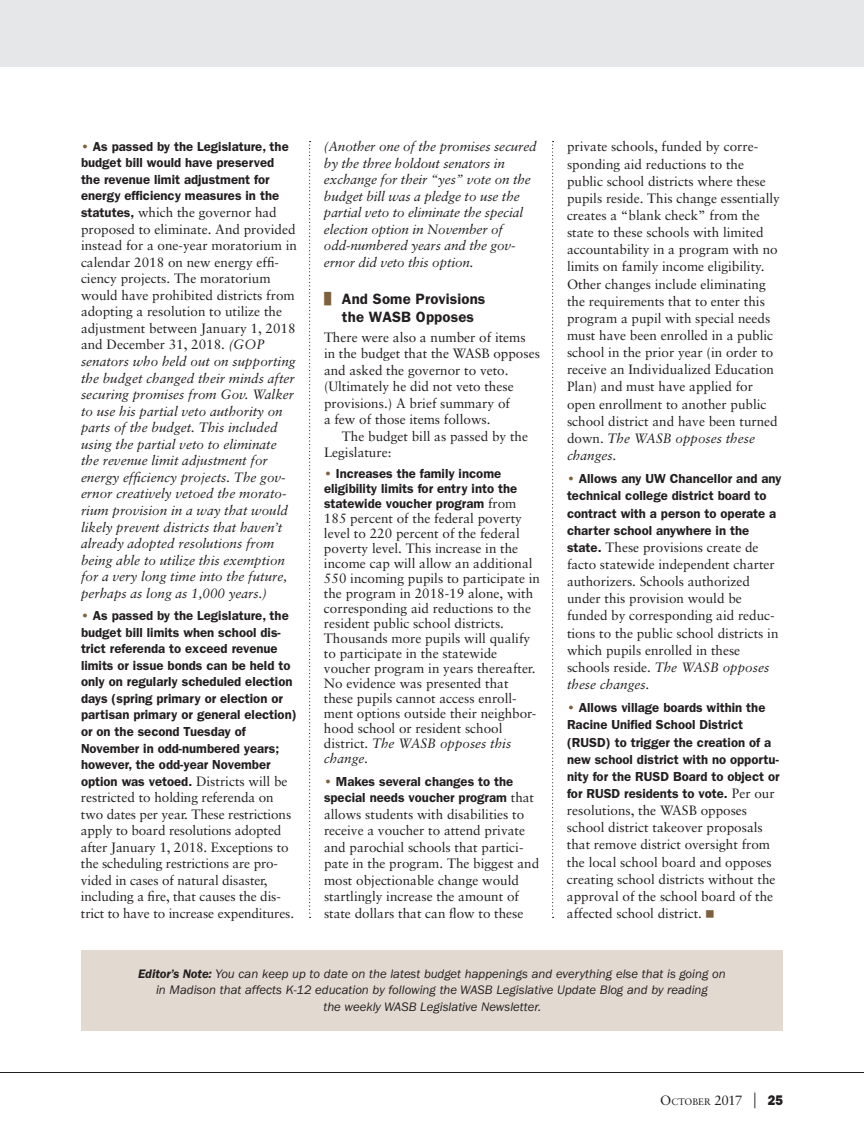
<style>
.page{position:relative;width:864px;height:1134px;background:#fff}
.page>*{position:absolute;margin:0;border:0;box-sizing:border-box;transform-origin:0 0}
.t1{font:600 15px/18px "Franklin Gothic";letter-spacing:.01em;color:#231f20}
.t2{font:13.5px/17.1px "Sabon";color:#231f20}
.t3{font:italic 13.5px/16.5px "Sabon";color:#231f20}
.t4{font:600 13.2px/16.5px "Franklin Gothic";color:#231f20}
.t5{font:italic 12.75px/16.5px "Franklin Gothic";color:#231f20;text-align:center}
.t6{font:9.45px "Sabon";color:#231f20}
.s1{color:#7d613e}
.s2{font-family:"Franklin Gothic";font-weight:600;font-style:normal;font-size:13.2px}
.s3{font-style:normal}
.s4{font-family:"Sabon";font-weight:400;font-size:13.5px}
.s5{font-weight:800;font-size:13.5px;color:#7d613e}
.s6{font-style:italic}
.s7{font-family:"Franklin Gothic";font-weight:600;font-size:13.2px}
.s8{font-family:"Universal Newswith Comm Pi";font-size:15px;color:#7d613e}
.s9{font-weight:600}
.s10{font-size:13.5px}
.s11{font-size:20.25px}
.s12{font-family:"Franklin Gothic";font-weight:800;font-size:14.1px}
</style>
<div class="page">
<div style="left:81px;top:950px;width:702px;height:81px;background:#e2dad1"></div>
<div style="left:0;top:0;width:864px;height:68px;background:#e6e7e8"></div>
<svg style="left:552px;top:141px;width:2px;height:777px"></svg>
<svg style="left:309px;top:141px;width:2px;height:777px"></svg>
<hr style="left:0;top:1072px;width:864px;height:1px;background:#231f20">
<p class="t4" style="left:81px;top:138px;width:209px"><span class="s1">•</span> As passed by the Legislature, the budget bill would have preserved the revenue limit adjustment for energy efficiency measures in the</p>
<p class="t3" style="left:81px;top:204px;width:218px"><span class="s2">statutes,</span> <span class="s3">which the governor had proposed to eliminate. And provided instead for a one-year moratorium in calendar 2018 on new energy effi&shy;ciency projects. The moratorium would have prohibited districts from adopting a resolution to utilize the adjustment between January 1, 2018 and December 31, 2018.</span> (GOP senators who held out on supporting the budget changed their minds after securing promises from Gov. Walker to use his partial veto authority on parts of the budget. This included using the partial veto to eliminate the revenue limit adjustment for energy efficiency projects. The gov&shy;ernor creatively vetoed the morato&shy;rium provision in a way that would likely prevent districts that haven’t already adopted resolutions from being able to utilize this exemption for a very long time into the future, perhaps as long as 1,000 years.)</p>
<p class="t4" style="left:81px;top:607px;width:217px"><span class="s1">•</span> As passed by the Legislature, the budget bill limits when school dis&shy;trict referenda to exceed revenue limits or issue bonds can be held to only on regularly scheduled election days (spring primary or election or partisan primary or general election) or on the second Tuesday of November in odd-numbered years; however, the odd-year November option was vetoed. <span class="s4">Districts will be</span></p>
<p class="t2" style="left:81px;top:789px;width:215px;line-height:16.5px">restricted to holding referenda on two dates per year. These restrictions apply to board resolutions adopted after January 1, 2018. Exceptions to the scheduling restrictions are pro&shy;vided in cases of natural disaster, including a fire, that causes the dis&shy;trict to have to increase expenditures.</p>
<p class="t3" style="left:324px;top:138px;width:214px">(Another one of the promises secured by the three holdout senators in exchange for their “yes” vote on the budget bill was a pledge to use the partial veto to eliminate the special election option in November of odd-numbered years and the gov&shy;ernor did veto this option.</p>
<p class="t1" style="left:342px;top:290px;width:145px;text-indent:-21px"><span class="s5">|</span> And Some Provisions the WASB Opposes</p>
<p class="t2" style="left:324px;top:329px;width:217px;line-height:16.5px">There were also a number of items in the budget that the WASB opposes and asked the governor to veto. (Ultimately he did not veto these provisions.) A brief summary of<br>a few of those items follows.</p>
<p class="t2" style="left:324px;top:428px;width:206px;line-height:16.5px;text-indent:18px">The budget bill as passed by the<br>Legislature:</p>
<p class="t4" style="left:324px;top:466px;width:195px;line-height:15px"><span class="s1">•</span> Increases the family income eligibility limits for entry into the statewide voucher program <span class="s4">from</span></p>
<p class="t2" style="left:324px;top:511px;width:217px;line-height:15px">185 percent of the federal poverty level to 220 percent of the federal poverty level. This increase in the income cap will allow an additional 550 incoming pupils to participate in the program in 2018-19 alone, with corresponding aid reductions to the resident public school districts.<br>Thousands more pupils will qualify to participate in the statewide voucher program in years thereafter.<br>No evidence was presented that these pupils cannot access enroll&shy;ment options outside their neighbor&shy;hood school or resident school district. <span class="s6">The WASB opposes this change.</span></p>
<p class="t4" style="left:324px;top:773px;width:212px"><span class="s1">•</span> Makes several changes to the special needs voucher program <span class="s4">that</span></p>
<p class="t2" style="left:324px;top:806px;width:217px;line-height:16.5px">allows students with disabilities to receive a voucher to attend private and parochial schools that partici&shy;pate in the program. The biggest and most objectionable change would startlingly increase the amount of state dollars that can flow to these</p>
<p class="t2" style="left:567px;top:138px;width:215px">private schools, funded by corre&shy;sponding aid reductions to the public school districts where these pupils reside. This change essentially creates a “blank check” from the state to these schools with limited accountability in a program with no limits on family income eligibility.<br>Other changes include eliminating the requirements that to enter this program a pupil with special needs must have been enrolled in a public school in the prior year (in order to receive an Individualized Education Plan) and must have applied for open enrollment to another public school district and have been turned down. <span class="s6">The WASB opposes these changes.</span></p>
<p class="t4" style="left:567px;top:470px;width:216px;line-height:17.1px"><span class="s1">•</span> Allows any UW Chancellor and any technical college district board to contract with a person to operate a charter school anywhere in the</p>
<p class="t2" style="left:567px;top:538px;width:213px"><span class="s7">state.</span> These provisions create de facto statewide independent charter authorizers. Schools authorized under this provision would be funded by corresponding aid reduc&shy;tions to the public school districts in which pupils enrolled in these schools reside. <span class="s6">The WASB opposes these changes.</span></p>
<p class="t4" style="left:567px;top:699px;width:214px;line-height:17.1px"><span class="s1">•</span> Allows village boards within the Racine Unified School District (RUSD) to trigger the creation of a new school district with no opportu&shy;nity for the RUSD Board to object or for RUSD residents to vote. <span class="s4">Per our</span></p>
<p class="t2" style="left:567px;top:802px;width:210px">resolutions, the WASB opposes school district takeover proposals that remove district oversight from the local school board and opposes creating school districts without the approval of the school board of the affected school district. <span class="s8">n</span></p>
<p class="t5" style="left:138px;top:966px;width:589px"><span class="s9">Editor’s Note:</span> You can keep up to date on the latest budget happenings and everything else that is going on in Madison that affects K-12 education by following the WASB Legislative Update Blog and by reading<br>the weekly WASB Legislative Newsletter.</p>
<p class="t6" style="left:660px;top:1097px;width:124px"><span class="s10">O</span> CTOBER <span class="s10">2017</span> <span class="s11">|</span> <span class="s12">25</span></p>
</div>
